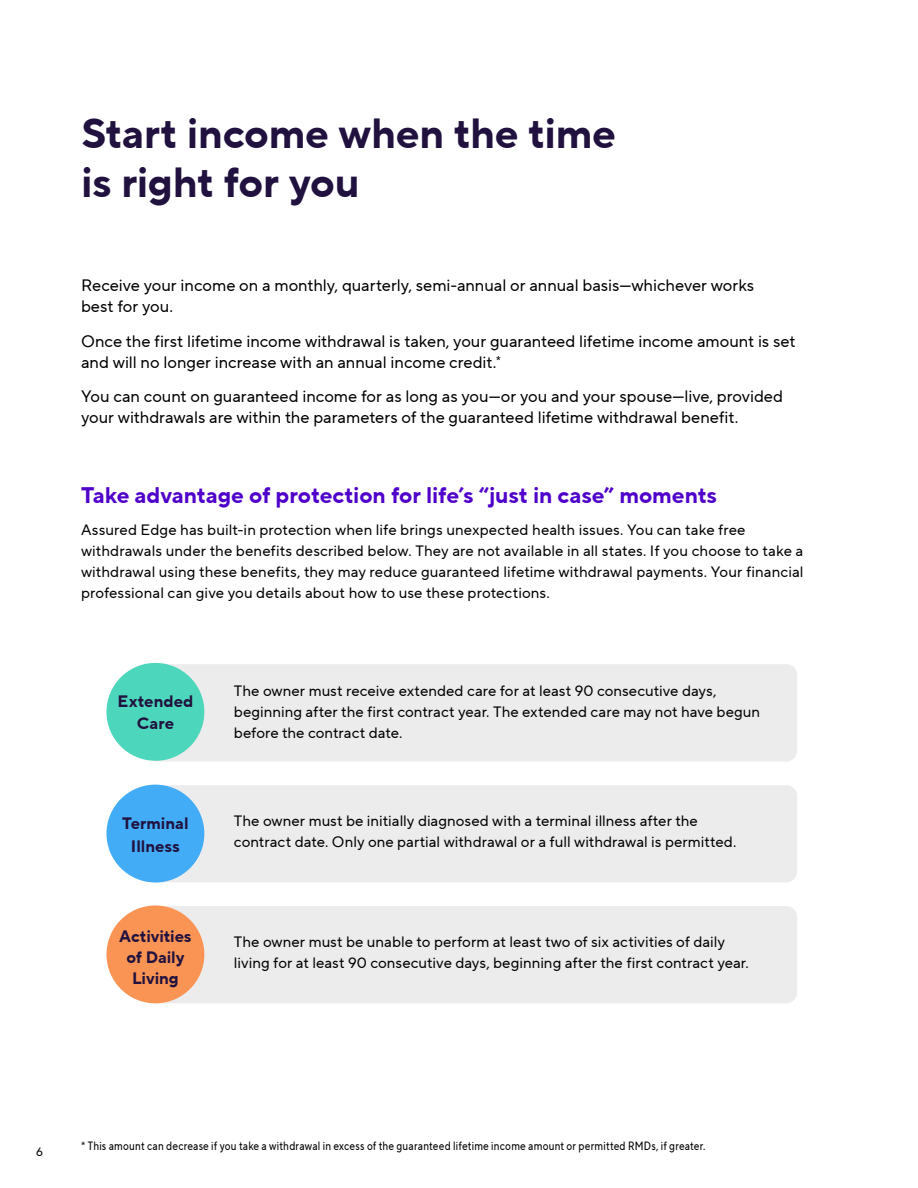
<style>
.page{position:relative;width:918px;height:1188px;background:#fff}
.page>*{position:absolute;margin:0;border:0;box-sizing:border-box;transform-origin:0 0}
.inside_pages_head{font:700 42px/49.5px "TT Norms Pro";letter-spacing:-.005em;color:#20113e}
.CB-Head_Sub_H3{font:700 22.5px "TT Norms Pro";letter-spacing:-.005em;color:#4f00ca}
.CB-Body_P{font:16.5px/21px "TT Norms Pro";color:#000}
.CB-Body_P-2{font:700 16.5px/21px "TT Norms Pro";color:#20113e;text-align:center}
.CB-Body_P-3{font:15px/21px "TT Norms Pro";letter-spacing:.005em;color:#000}
.CB-Disclosure_P{font:12px "TT Norms Pro Cond";letter-spacing:.02em;color:#000}
.t1{font:12px "TT Norms Pro";color:#000}
.s1{font-size:12.75px}
</style>
<div class="page">
<div style="left:148px;top:664px;width:649px;height:97px;background:#ececec;border-radius:11px"></div>
<div style="left:148px;top:785px;width:649px;height:97px;background:#ececec;border-radius:11px"></div>
<div style="left:148px;top:906px;width:649px;height:97px;background:#ececec;border-radius:11px"></div>
<div style="left:106px;top:663px;width:98px;height:98px;background:#4cd6bb;border-radius:50%"></div>
<div style="left:106px;top:785px;width:98px;height:98px;background:#42acf6;border-radius:50%"></div>
<div style="left:106px;top:905px;width:98px;height:98px;background:#fa9454;border-radius:50%"></div>
<p class="inside_pages_head" style="left:81px;top:109px;width:536px">Start income when the time is right for you</p>
<p class="CB-Body_P" style="left:81px;top:275px;width:675px">Receive your income on a monthly, quarterly, semi-annual or annual basis—whichever works best for you.</p>
<p class="CB-Body_P" style="left:81px;top:330px;width:716px">Once the first lifetime income withdrawal is taken, your guaranteed lifetime income amount is set and will no longer increase with an annual income credit.<span class="s1">*</span></p>
<p class="CB-Body_P" style="left:81px;top:386px;width:704px">You can count on guaranteed income for as long as you—or you and your spouse—live, provided your withdrawals are within the parameters of the guaranteed lifetime withdrawal benefit.</p>
<h3 class="CB-Head_Sub_H3" style="left:81px;top:479px;width:638px">Take advantage of protection for life’s “just in case” moments</h3>
<p class="CB-Body_P-3" style="left:81px;top:519px;width:724px">Assured Edge has built-in protection when life brings unexpected health issues. You can take free withdrawals under the benefits described below. They are not available in all states. If you choose to take a withdrawal using these benefits, they may reduce guaranteed lifetime withdrawal payments. Your financial professional can give you details about how to use these protections.</p>
<p class="CB-Body_P-2" style="left:118px;top:691px;width:77px">Extended</p>
<p class="CB-Body_P-2" style="left:137px;top:713px;width:39px">Care</p>
<p class="CB-Body_P-2" style="left:122px;top:813px;width:68px">Terminal</p>
<p class="CB-Body_P-2" style="left:131px;top:836px;width:51px">Illness</p>
<p class="CB-Body_P-2" style="left:119px;top:925px;width:74px">Activities of Daily<br>Living</p>
<p class="CB-Body_P-3" style="left:234px;top:681px;width:528px">The owner must receive extended care for at least 90 consecutive days, beginning after the first contract year. The extended care may not have begun before the contract date.</p>
<p class="CB-Body_P-3" style="left:234px;top:810px;width:504px">The owner must be initially diagnosed with a terminal illness after the contract date. Only one partial withdrawal or a full withdrawal is permitted.</p>
<p class="CB-Body_P-3" style="left:234px;top:931px;width:516px">The owner must be unable to perform at least two of six activities of daily living for at least 90 consecutive days, beginning after the first contract year.</p>
<p class="t1" style="left:36px;top:1143px;width:8px">6</p>
<p class="CB-Disclosure_P" style="left:81px;top:1138px;width:626px">* This amount can decrease if you take a withdrawal in excess of the guaranteed lifetime income amount or permitted RMDs, if greater.</p>
</div>
